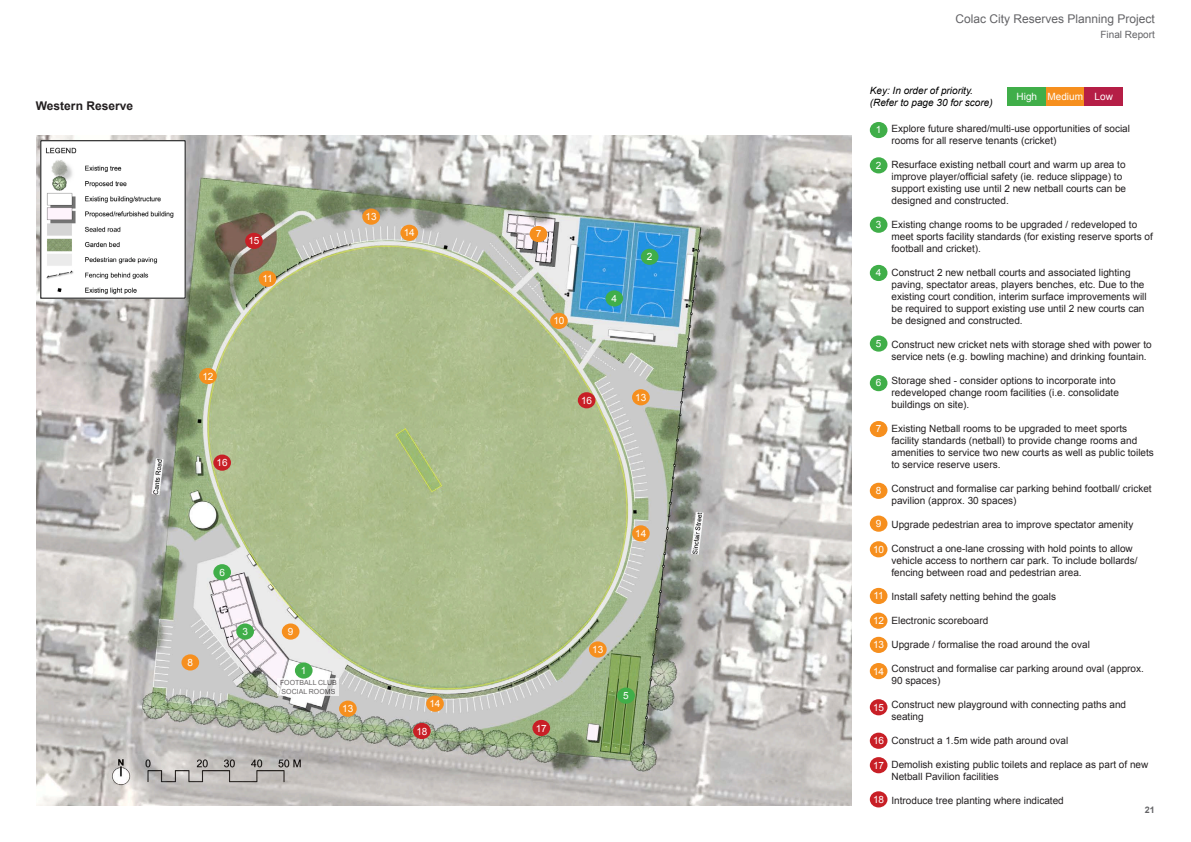
<style>
.page{position:relative;width:1191px;height:842px;background:#fff}
.page>*{position:absolute;margin:0;border:0;box-sizing:border-box;transform-origin:0 0}
.t1{font:12px "Arial";color:#636366}
.t2{font:700 12px "Arial";color:#231f20}
.t3{font:10px/12px "Arial";color:#231f20}
.t4{font:10px "Arial";color:#fff}
.t5{font:italic 10px/12px "Arial";color:#000}
.t6{font:10px "Arial";color:#636366}
.t7{font:700 9px "Arial";color:#636366}
.t8{font:7px/8.4px "Arial";color:#231f20}
</style>
<div class="page">
<img style="left:36px;top:135px;width:815px;height:671px">
<img style="left:43px;top:142px;width:140px;height:154px">
<svg style="left:278px;top:679px;width:61px;height:17px"></svg>
<div style="left:869px;top:122px;width:18px;height:16px;background:#40ae49;border-radius:50%"></div>
<div style="left:295px;top:662px;width:17px;height:17px;background:#40ae49;border-radius:50%"></div>
<div style="left:869px;top:157px;width:18px;height:16px;background:#40ae49;border-radius:50%"></div>
<div style="left:641px;top:249px;width:17px;height:16px;background:#40ae49;border-radius:50%"></div>
<div style="left:869px;top:217px;width:18px;height:16px;background:#40ae49;border-radius:50%"></div>
<div style="left:236px;top:623px;width:18px;height:17px;background:#40ae49;border-radius:50%"></div>
<div style="left:869px;top:265px;width:18px;height:16px;background:#40ae49;border-radius:50%"></div>
<div style="left:605px;top:290px;width:18px;height:16px;background:#40ae49;border-radius:50%"></div>
<div style="left:869px;top:335px;width:18px;height:17px;background:#40ae49;border-radius:50%"></div>
<div style="left:617px;top:687px;width:18px;height:17px;background:#40ae49;border-radius:50%"></div>
<div style="left:869px;top:375px;width:18px;height:16px;background:#40ae49;border-radius:50%"></div>
<div style="left:213px;top:564px;width:18px;height:16px;background:#40ae49;border-radius:50%"></div>
<div style="left:869px;top:421px;width:18px;height:16px;background:#f68f1e;border-radius:50%"></div>
<div style="left:529px;top:226px;width:18px;height:16px;background:#f68f1e;border-radius:50%"></div>
<div style="left:869px;top:483px;width:18px;height:16px;background:#f68f1e;border-radius:50%"></div>
<div style="left:181px;top:654px;width:18px;height:16px;background:#f68f1e;border-radius:50%"></div>
<div style="left:869px;top:516px;width:18px;height:16px;background:#f68f1e;border-radius:50%"></div>
<div style="left:282px;top:623px;width:17px;height:17px;background:#f68f1e;border-radius:50%"></div>
<div style="left:869px;top:541px;width:18px;height:16px;background:#f68f1e;border-radius:50%"></div>
<div style="left:550px;top:313px;width:18px;height:16px;background:#f68f1e;border-radius:50%"></div>
<div style="left:869px;top:588px;width:18px;height:16px;background:#f68f1e;border-radius:50%"></div>
<div style="left:259px;top:271px;width:17px;height:16px;background:#f68f1e;border-radius:50%"></div>
<div style="left:869px;top:613px;width:18px;height:16px;background:#f68f1e;border-radius:50%"></div>
<div style="left:199px;top:368px;width:18px;height:16px;background:#f68f1e;border-radius:50%"></div>
<div style="left:869px;top:637px;width:18px;height:16px;background:#f68f1e;border-radius:50%"></div>
<div style="left:362px;top:209px;width:18px;height:16px;background:#f68f1e;border-radius:50%"></div>
<div style="left:632px;top:389px;width:17px;height:16px;background:#f68f1e;border-radius:50%"></div>
<div style="left:589px;top:641px;width:17px;height:16px;background:#f68f1e;border-radius:50%"></div>
<div style="left:339px;top:701px;width:18px;height:16px;background:#f68f1e;border-radius:50%"></div>
<div style="left:869px;top:663px;width:18px;height:16px;background:#f68f1e;border-radius:50%"></div>
<div style="left:400px;top:225px;width:18px;height:16px;background:#f68f1e;border-radius:50%"></div>
<div style="left:632px;top:525px;width:17px;height:16px;background:#f68f1e;border-radius:50%"></div>
<div style="left:426px;top:696px;width:18px;height:16px;background:#f68f1e;border-radius:50%"></div>
<div style="left:869px;top:699px;width:18px;height:16px;background:#c81f26;border-radius:50%"></div>
<div style="left:245px;top:233px;width:18px;height:16px;background:#c81f26;border-radius:50%"></div>
<div style="left:869px;top:733px;width:18px;height:16px;background:#c81f26;border-radius:50%"></div>
<div style="left:869px;top:757px;width:18px;height:16px;background:#c81f26;border-radius:50%"></div>
<div style="left:532px;top:720px;width:18px;height:16px;background:#c81f26;border-radius:50%"></div>
<div style="left:869px;top:791px;width:18px;height:16px;background:#c81f26;border-radius:50%"></div>
<div style="left:413px;top:723px;width:18px;height:16px;background:#c81f26;border-radius:50%"></div>
<div style="left:578px;top:392px;width:17px;height:16px;background:#c81f26;border-radius:50%"></div>
<div style="left:213px;top:455px;width:18px;height:16px;background:#c81f26;border-radius:50%"></div>
<div style="left:1007px;top:87px;width:39px;height:19px;background:#40ae49"></div>
<div style="left:1046px;top:87px;width:38px;height:19px;background:#f68f1e"></div>
<div style="left:1084px;top:87px;width:39px;height:19px;background:#b51e46"></div>
<p class="t2" style="left:36px;top:98px;width:99px">Western Reserve</p>
<p class="t4" style="left:248px;top:234px;width:13px">15</p>
<p class="t4" style="left:262px;top:272px;width:12px">11</p>
<p class="t4" style="left:202px;top:369px;width:13px">12</p>
<p class="t4" style="left:217px;top:456px;width:13px">16</p>
<p class="t4" style="left:365px;top:210px;width:13px">13</p>
<p class="t4" style="left:187px;top:656px;width:7px">8</p>
<p class="t4" style="left:219px;top:565px;width:7px">6</p>
<p class="t4" style="left:242px;top:625px;width:7px">3</p>
<p class="t4" style="left:288px;top:625px;width:7px">9</p>
<p class="t4" style="left:301px;top:664px;width:7px">1</p>
<p class="t8" style="left:280px;top:679px;width:58px">FOOTBALL CLUB<br>SOCIAL ROOMS</p>
<p class="t4" style="left:342px;top:702px;width:13px">13</p>
<p class="t1" style="left:955px;top:11px;width:201px">Colac City Reserves Planning Project</p>
<p class="t6" style="left:1100px;top:28px;width:56px">Final Report</p>
<p class="t5" style="left:869px;top:84px;width:124px">Key: In order of priority. (Refer to page 30 for score)</p>
<p class="t4" style="left:1016px;top:90px;width:22px">High</p>
<p class="t4" style="left:1047px;top:90px;width:37px">Medium</p>
<p class="t4" style="left:1094px;top:90px;width:20px">Low</p>
<p class="t3" style="left:891px;top:122px;width:240px">Explore future shared/multi-use opportunities of social rooms for all reserve tenants (cricket)</p>
<p class="t3" style="left:891px;top:158px;width:236px">Resurface existing netball court and warm up area to improve player/official safety (ie. reduce slippage) to support existing use until 2 new netball courts can be designed and constructed.</p>
<p class="t3" style="left:891px;top:218px;width:263px">Existing change rooms to be upgraded / redeveloped to meet sports facility standards (for existing reserve sports of football and cricket).</p>
<p class="t3" style="left:891px;top:266px;width:257px">Construct 2 new netball courts and associated lighting paving, spectator areas, players benches, etc. Due to the existing court condition, interim surface improvements will be required to support existing use until 2 new courts can be designed and constructed.</p>
<p class="t3" style="left:891px;top:338px;width:262px">Construct new cricket nets with storage shed with power to service nets (e.g. bowling machine) and drinking fountain.</p>
<p class="t3" style="left:891px;top:374px;width:229px">Storage shed - consider options to incorporate into redeveloped change room facilities (i.e. consolidate buildings on site).</p>
<p class="t3" style="left:891px;top:422px;width:264px">Existing Netball rooms to be upgraded to meet sports facility standards (netball) to provide change rooms and amenities to service two new courts as well as public toilets to service reserve users.</p>
<p class="t3" style="left:891px;top:482px;width:262px">Construct and formalise car parking behind football/ cricket pavilion (approx. 30 spaces)</p>
<p class="t3" style="left:891px;top:518px;width:243px">Upgrade pedestrian area to improve spectator amenity</p>
<p class="t3" style="left:891px;top:542px;width:248px">Construct a one-lane crossing with hold points to allow vehicle access to northern car park. To include bollards/ fencing between road and pedestrian area.</p>
<p class="t3" style="left:891px;top:590px;width:166px">Install safety netting behind the goals</p>
<p class="t3" style="left:891px;top:614px;width:98px">Electronic scoreboard</p>
<p class="t3" style="left:891px;top:638px;width:200px">Upgrade / formalise the road around the oval</p>
<p class="t3" style="left:891px;top:662px;width:254px">Construct and formalise car parking around oval (approx.<br>90 spaces)</p>
<p class="t3" style="left:891px;top:698px;width:236px">Construct new playground with connecting paths and seating</p>
<p class="t3" style="left:891px;top:734px;width:178px">Construct a 1.5m wide path around oval</p>
<p class="t3" style="left:891px;top:758px;width:258px">Demolish existing public toilets and replace as part of new<br>Netball Pavilion facilities</p>
<p class="t3" style="left:891px;top:794px;width:174px">Introduce tree planting where indicated</p>
<p class="t4" style="left:876px;top:123px;width:7px">1</p>
<p class="t4" style="left:876px;top:159px;width:7px">2</p>
<p class="t4" style="left:876px;top:218px;width:7px">3</p>
<p class="t4" style="left:404px;top:226px;width:13px">14</p>
<p class="t4" style="left:535px;top:227px;width:7px">7</p>
<p class="t4" style="left:647px;top:250px;width:7px">2</p>
<p class="t4" style="left:876px;top:266px;width:7px">4</p>
<p class="t4" style="left:611px;top:292px;width:7px">4</p>
<p class="t4" style="left:553px;top:314px;width:13px">10</p>
<p class="t4" style="left:876px;top:337px;width:7px">5</p>
<p class="t4" style="left:876px;top:376px;width:7px">6</p>
<p class="t4" style="left:635px;top:391px;width:13px">13</p>
<p class="t4" style="left:581px;top:394px;width:13px">16</p>
<p class="t4" style="left:876px;top:422px;width:7px">7</p>
<p class="t4" style="left:876px;top:484px;width:7px">8</p>
<p class="t4" style="left:876px;top:517px;width:7px">9</p>
<p class="t4" style="left:635px;top:527px;width:13px">14</p>
<p class="t4" style="left:873px;top:543px;width:13px">10</p>
<p class="t4" style="left:873px;top:589px;width:12px">11</p>
<p class="t4" style="left:873px;top:614px;width:13px">12</p>
<p class="t4" style="left:873px;top:638px;width:13px">13</p>
<p class="t4" style="left:592px;top:643px;width:13px">13</p>
<p class="t4" style="left:873px;top:664px;width:13px">14</p>
<p class="t4" style="left:623px;top:689px;width:7px">5</p>
<p class="t4" style="left:429px;top:697px;width:13px">14</p>
<p class="t4" style="left:873px;top:701px;width:13px">15</p>
<p class="t4" style="left:536px;top:721px;width:13px">17</p>
<p class="t4" style="left:416px;top:724px;width:13px">18</p>
<p class="t4" style="left:873px;top:734px;width:13px">16</p>
<p class="t4" style="left:873px;top:759px;width:13px">17</p>
<p class="t4" style="left:873px;top:793px;width:13px">18</p>
<p class="t7" style="left:1145px;top:803px;width:12px">21</p>
</div>
